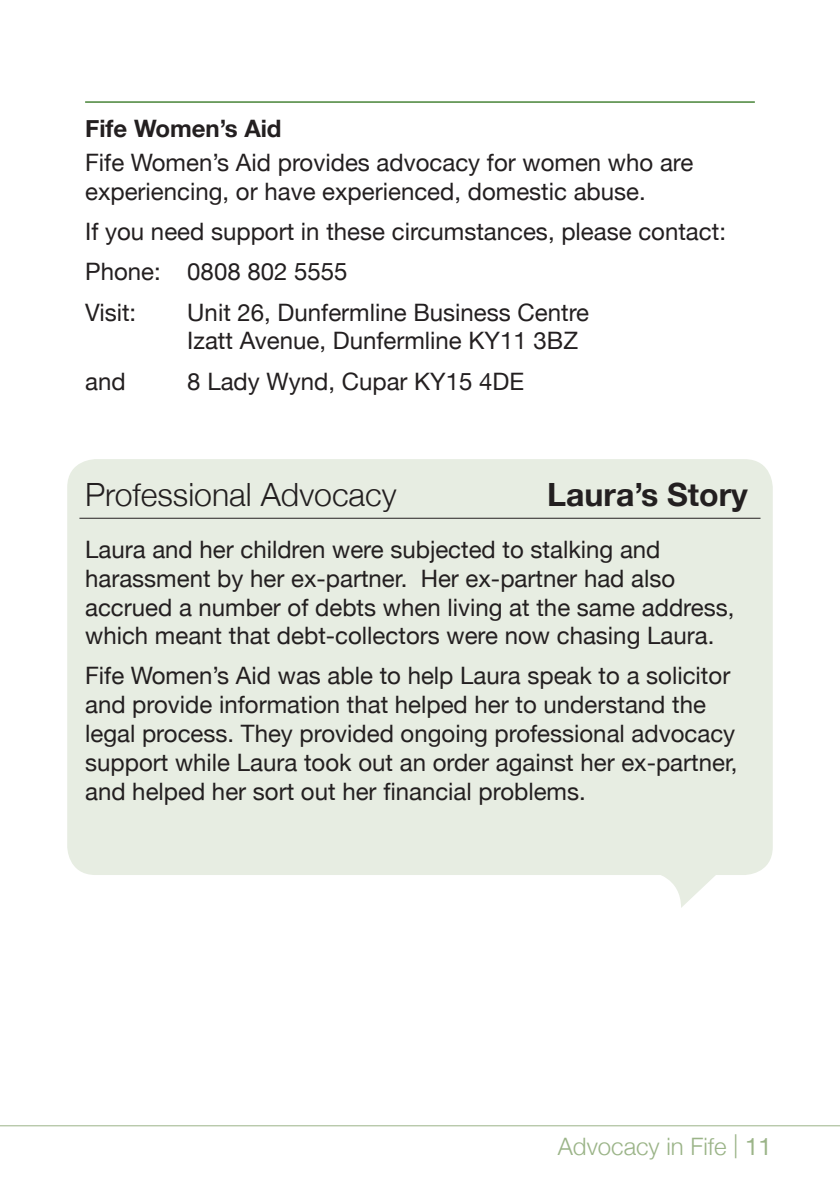
<style>
.page{position:relative;width:840px;height:1191px;background:#fff}
.page>*{position:absolute;margin:0;border:0;box-sizing:border-box;transform-origin:0 0}
.case_study_title{font:300 32px "Helvetica Neue";color:#231f20}
.case_study_title-2{font:700 32px "Helvetica Neue";color:#231f20}
.contact_details{font:24px/28.8px "Helvetica Neue";color:#231f20}
.t1{font:300 24px "Helvetica Neue";color:#9bb488}
.provider_title{font:700 24px "Helvetica Neue";color:#231f20}
.s1{font-weight:400}
</style>
<div class="page">
<div style="left:67px;top:459px;width:705px;height:416px;background:#e7ede2;border-radius:28px"></div>
<hr style="left:79px;top:518px;width:681px;height:1px;background:#231f20">
<svg style="left:661px;top:875px;width:55px;height:33px"></svg>
<hr style="left:85px;top:101px;width:669px;height:2px;background:#488438">
<hr style="left:0;top:1125px;width:839px;height:1px;background:#9bb488">
<p class="provider_title" style="left:85px;top:109px;width:198px">Fife Women’s Aid</p>
<p class="contact_details" style="left:85px;top:150px;width:609px">Fife Women’s Aid provides advocacy for women who are experiencing, or have experienced, domestic abuse.</p>
<p class="contact_details" style="left:85px;top:219px;width:642px">If you need support in these circumstances, please contact:</p>
<p class="contact_details" style="left:85px;top:259px;width:264px">Phone: 0808 802 5555</p>
<p class="contact_details" style="left:85px;top:299px;width:53px">Visit:</p>
<p class="contact_details" style="left:187px;top:299px;width:403px">Unit 26, Dunfermline Business Centre<br>Izatt Avenue, Dunfermline KY11 3BZ</p>
<p class="contact_details" style="left:85px;top:368px;width:42px">and</p>
<p class="contact_details" style="left:187px;top:368px;width:338px">8 Lady Wynd, Cupar KY15 4DE</p>
<p class="case_study_title" style="left:85px;top:469px;width:313px">Professional Advocacy</p>
<p class="case_study_title-2" style="left:547px;top:470px;width:202px">Laura’s Story</p>
<p class="contact_details" style="left:85px;top:536px;width:650px">Laura and her children were subjected to stalking and harassment by her ex-partner. Her ex-partner had also accrued a number of debts when living at the same address, which meant that debt-collectors were now chasing Laura.</p>
<p class="contact_details" style="left:85px;top:663px;width:653px">Fife Women’s Aid was able to help Laura speak to a solicitor and provide information that helped her to understand the legal process. They provided ongoing professional advocacy support while Laura took out an order against her ex-partner, and helped her sort out her financial problems.</p>
<p class="t1" style="left:557px;top:1126px;width:215px">Advocacy in Fife | <span class="s1">11</span></p>
</div>
